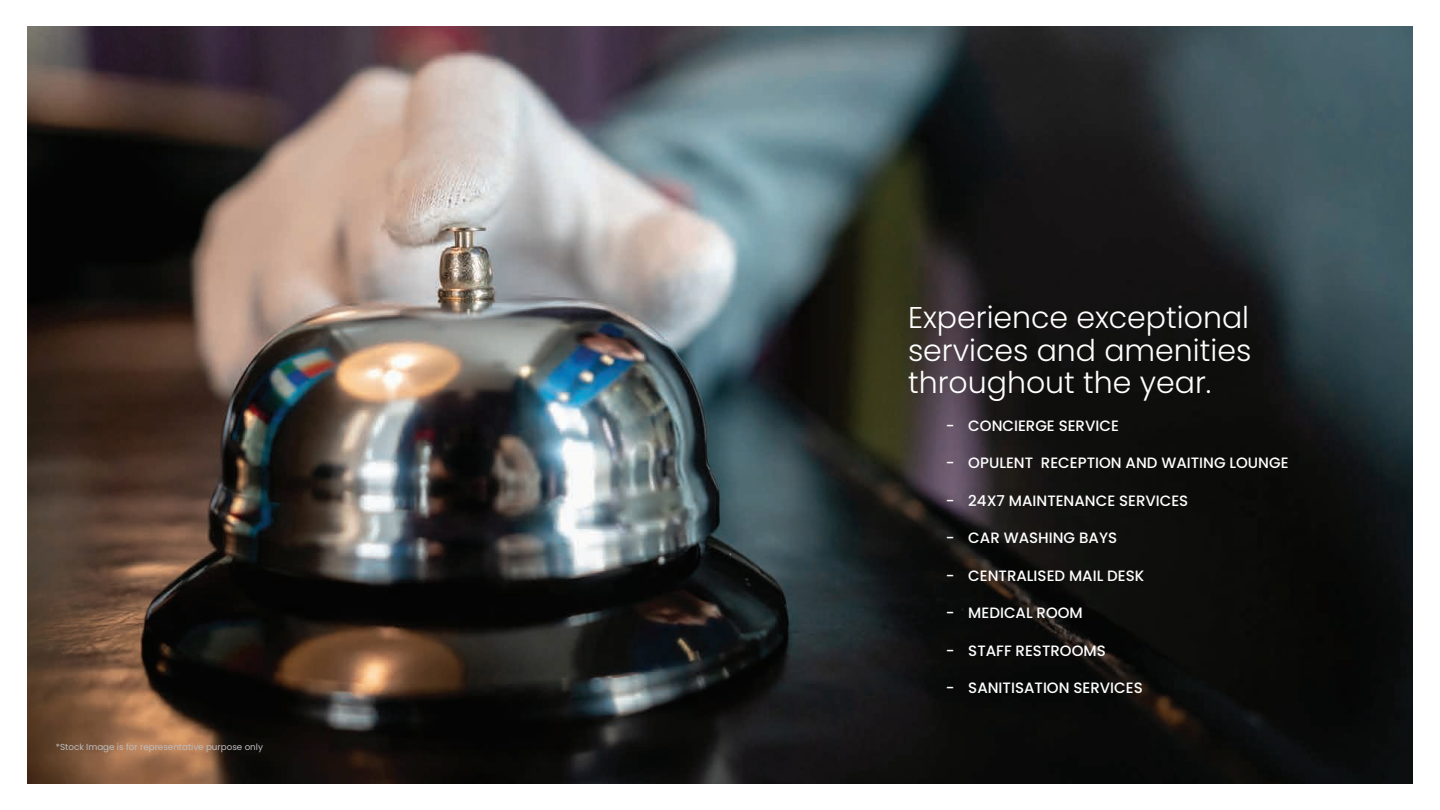
<style>
.page{position:relative;width:1440px;height:810px;background:#fff}
.page>*{position:absolute;margin:0;border:0;box-sizing:border-box;transform-origin:0 0}
.t1{font:300 30px/32.5px "Poppins";color:#fff;text-align:justify}
.t2{font:500 15px "Poppins";color:#fff}
.t3{font:8.75px "Poppins";color:#bcbdc0}
</style>
<div class="page">
<img style="left:28px;top:27px;width:1384px;height:756px">
<p class="t3" style="left:56px;top:742px;width:209px">*Stock Image is for representative purpose only</p>
<h1 class="t1" style="left:908px;top:302px;width:345px">Experience exceptional services and amenities throughout the year.</h1>
<p class="t2" style="left:946px;top:417px;width:175px">- CONCIERGE SERVICE</p>
<p class="t2" style="left:946px;top:454px;width:344px">- OPULENT RECEPTION AND WAITING LOUNGE</p>
<p class="t2" style="left:946px;top:492px;width:244px">- 24X7 MAINTENANCE SERVICES</p>
<p class="t2" style="left:946px;top:529px;width:173px">- CAR WASHING BAYS</p>
<p class="t2" style="left:946px;top:567px;width:200px">- CENTRALISED MAIL DESK</p>
<p class="t2" style="left:946px;top:604px;width:139px">- MEDICAL ROOM</p>
<p class="t2" style="left:946px;top:642px;width:161px">- STAFF RESTROOMS</p>
<p class="t2" style="left:946px;top:679px;width:198px">- SANITISATION SERVICES</p>
</div>
